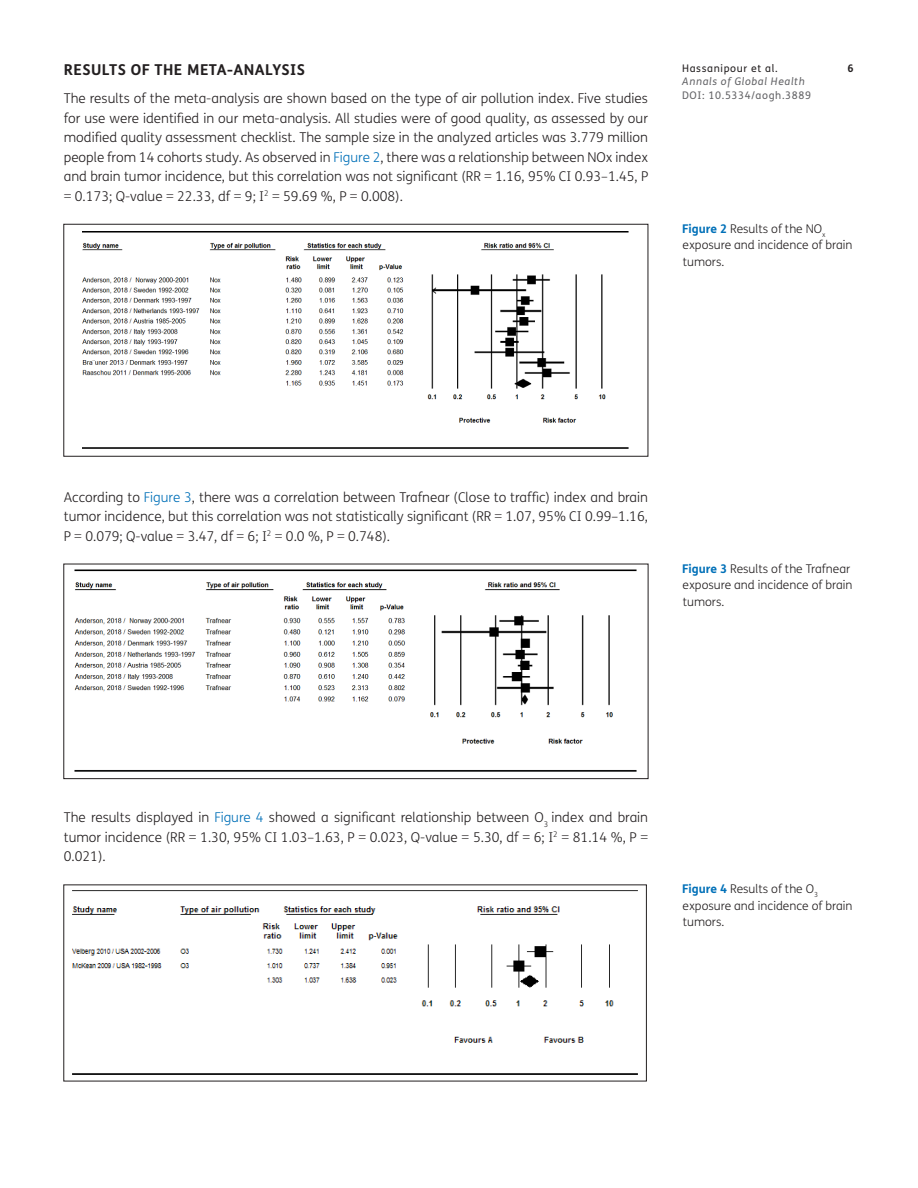
<style>
.page{position:relative;width:918px;height:1188px;background:#fff}
.page>*{position:absolute;margin:0;border:0;box-sizing:border-box;transform-origin:0 0}
.t1{font:700 15px "FS Me";letter-spacing:.03em;color:#231f20}
.Body_Copy{font:300 13.5px/19.5px "FS Me";color:#231f20;text-align:justify}
.Figure_copy{font:300 12px/16.5px "FS Me";color:#231f20}
.t2{font:10.5px "FS Me";letter-spacing:.06em;color:#636366}
.t3{font:italic 10.5px "FS Me";letter-spacing:.06em;color:#636366}
.t4{font:10.5px "FS Me";letter-spacing:.06em;color:#231f20}
.t5{font:700 10.5px "FS Me";color:#231f20}
.s1{color:#0070b8}
.s2{font-weight:700;color:#0070b8}
</style>
<div class="page">
<img style="left:83px;top:232px;width:546px;height:217px">
<div style="left:63px;top:224px;width:585px;height:233px;border:1px solid #231f20"></div>
<img style="left:74px;top:569px;width:563px;height:203px">
<div style="left:63px;top:564px;width:585px;height:215px;border:1px solid #231f20"></div>
<img style="left:71px;top:890px;width:567px;height:185px">
<h2 class="t1" style="left:64px;top:60px;width:243px">RESULTS OF THE META-ANALYSIS</h2>
<p class="Body_Copy" style="left:64px;top:89px;width:586px">The results of the meta-analysis are shown based on the type of air pollution index. Five studies for use were identified in our meta-analysis. All studies were of good quality, as assessed by our modified quality assessment checklist. The sample size in the analyzed articles was 3.779 million people from 14 cohorts study. As observed in <span class="s1">Figure 2</span>, there was a relationship between NOx index and brain tumor incidence, but this correlation was not significant (RR = 1.16, 95% CI 0.93–1.45, P = 0.173; Q-value = 22.33, df = 9; I<sup>2</sup> = 59.69 %, P = 0.008).</p>
<p class="t4" style="left:682px;top:62px;width:97px">Hassanipour et al.</p>
<p class="t5" style="left:848px;top:61px;width:8px">6</p>
<p class="t3" style="left:682px;top:75px;width:124px">Annals of Global Health</p>
<p class="t2" style="left:682px;top:89px;width:130px">DOI: 10.5334/aogh.3889</p>
<p class="Figure_copy" style="left:682px;top:221px;width:172px"><span class="s2">Figure 2</span> Results of the NO<sub>x </sub>exposure and incidence of brain tumors.</p>
<p class="Body_Copy" style="left:64px;top:487px;width:586px">According to <span class="s1">Figure 3</span>, there was a correlation between Trafnear (Close to traffic) index and brain tumor incidence, but this correlation was not statistically significant (RR = 1.07, 95% CI 0.99–1.16, P = 0.079; Q-value = 3.47, df = 6; I<sup>2</sup> = 0.0 %, P = 0.748).</p>
<p class="Figure_copy" style="left:682px;top:561px;width:172px"><span class="s2">Figure 3</span> Results of the Trafnear exposure and incidence of brain tumors.</p>
<p class="Body_Copy" style="left:64px;top:808px;width:586px">The results displayed in <span class="s1">Figure 4</span> showed a significant relationship between O<sub>3</sub> index and brain tumor incidence (RR = 1.30, 95% CI 1.03–1.63, P = 0.023, Q-value = 5.30, df = 6; I<sup>2</sup> = 81.14 %, P = 0.021).</p>
<p class="Figure_copy" style="left:682px;top:881px;width:172px"><span class="s2">Figure 4</span> Results of the O<sub>3 </sub>exposure and incidence of brain tumors.</p>
</div>
